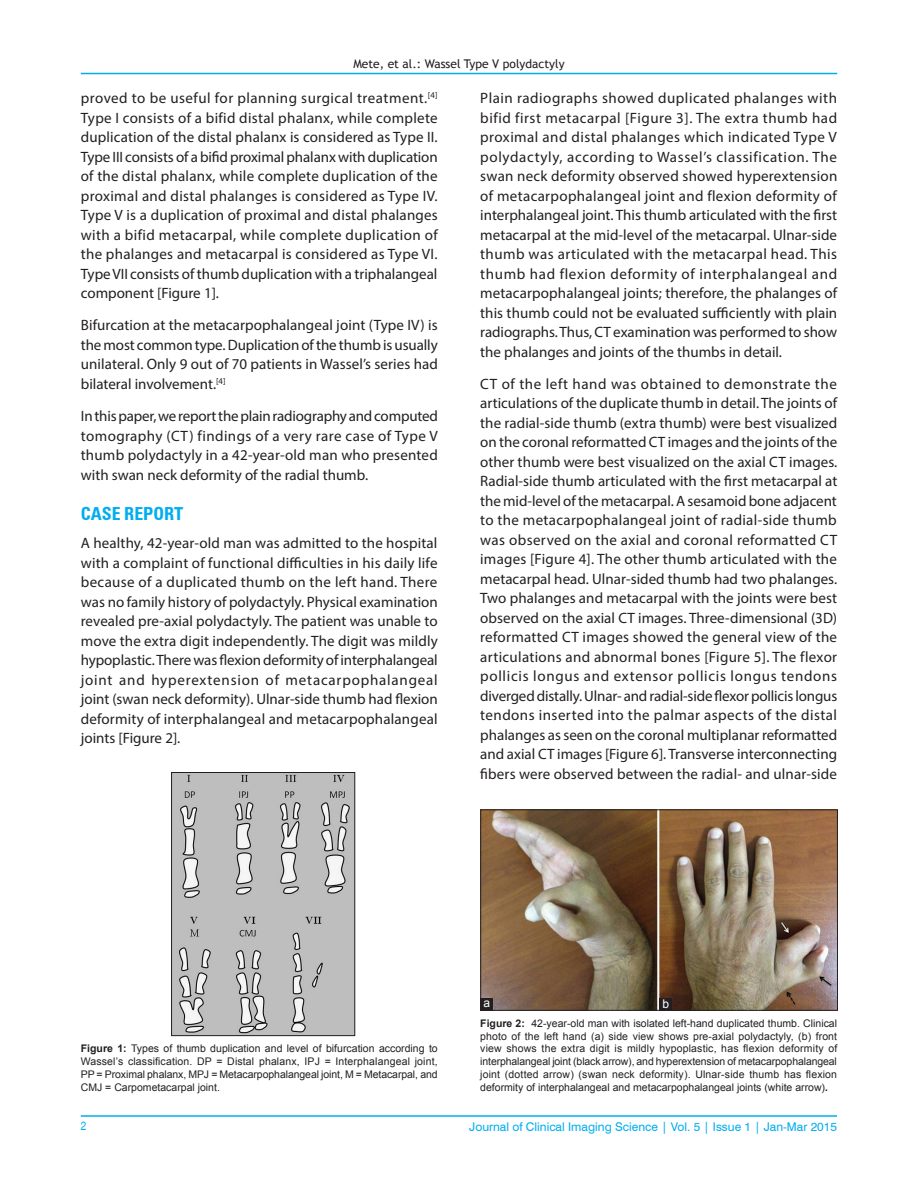
<style>
.page{position:relative;width:918px;height:1188px;background:#fff}
.page>*{position:absolute;margin:0;border:0;box-sizing:border-box;transform-origin:0 0}
.t1{font:700 condensed 18px "Zurich BT";color:#00aeef}
.TX{font:15px/19.5px "Myriad Pro";color:#231f20;text-align:justify}
.VRF{font:12px "Swiss 721 BT";color:#00aeef}
.t2{font:12px "Trebuchet MS";color:#231f20}
.LABEL{font:12px "Arial";color:#fff}
.V_FOLIO{font:condensed 12px "Helvetica";color:#00aeef}
.FGC{font:10.5px/12.8px "Arial";color:#231f20;text-align:justify}
.s1{font-weight:700}
.s2{font-weight:700;font-style:italic}
</style>
<div class="page">
<hr style="left:81px;top:73px;width:756px;height:1px;background:#00aeef">
<hr style="left:81px;top:1116px;width:756px;height:1px;background:#00aeef">
<img style="left:173px;top:774px;width:180px;height:260px">
<div style="left:171px;top:772px;width:184px;height:264px;border:1px solid #231f20"></div>
<img style="left:483px;top:812px;width:353px;height:197px">
<div style="left:481px;top:810px;width:357px;height:201px;border:1px solid #231f20"></div>
<div style="left:659px;top:998px;width:13px;height:13px;background:#231f20"></div>
<div style="left:481px;top:998px;width:12px;height:12px;background:#231f20"></div>
<p class="t2" style="left:353px;top:56px;width:213px">Mete, et al.: Wassel Type V polydactyly</p>
<p class="TX" style="left:81px;top:88px;width:359px">proved to be useful for planning surgical treatment.<sup>[4] </sup>Type I consists of a bifid distal phalanx, while complete duplication of the distal phalanx is considered as Type II.<br>Type III consists of a bifid proximal phalanx with duplication of the distal phalanx, while complete duplication of the proximal and distal phalanges is considered as Type IV.<br>Type V is a duplication of proximal and distal phalanges with a bifid metacarpal, while complete duplication of the phalanges and metacarpal is considered as Type VI.<br>Type VII consists of thumb duplication with a triphalangeal component [Figure 1].</p>
<p class="TX" style="left:81px;top:315px;width:359px">Bifurcation at the metacarpophalangeal joint (Type IV) is the most common type. Duplication of the thumb is usually unilateral. Only 9 out of 70 patients in Wassel’s series had bilateral involvement.<sup>[4]</sup></p>
<p class="TX" style="left:81px;top:406px;width:359px">In this paper, we report the plain radiography and computed tomography (CT) findings of a very rare case of Type V thumb polydactyly in a 42‑year‑old man who presented with swan neck deformity of the radial thumb.</p>
<h1 class="t1" style="left:81px;top:503px;width:104px">CASE REPORT</h1>
<p class="TX" style="left:81px;top:533px;width:359px">A healthy, 42‑year‑old man was admitted to the hospital with a complaint of functional difficulties in his daily life because of a duplicated thumb on the left hand. There was no family history of polydactyly. Physical examination revealed pre‑axial polydactyly. The patient was unable to move the extra digit independently. The digit was mildly hypoplastic. There was flexion deformity of interphalangeal joint and hyperextension of metacarpophalangeal joint (swan neck deformity). Ulnar‑side thumb had flexion deformity of interphalangeal and metacarpophalangeal joints [Figure 2].</p>
<p class="TX" style="left:480px;top:88px;width:359px">Plain radiographs showed duplicated phalanges with bifid first metacarpal [Figure 3]. The extra thumb had proximal and distal phalanges which indicated Type V polydactyly, according to Wassel’s classification. The swan neck deformity observed showed hyperextension of metacarpophalangeal joint and flexion deformity of interphalangeal joint. This thumb articulated with the first metacarpal at the mid‑level of the metacarpal. Ulnar‑side thumb was articulated with the metacarpal head. This thumb had flexion deformity of interphalangeal and metacarpophalangeal joints; therefore, the phalanges of this thumb could not be evaluated sufficiently with plain radiographs. Thus, CT examination was performed to show the phalanges and joints of the thumbs in detail.</p>
<p class="TX" style="left:480px;top:374px;width:359px">CT of the left hand was obtained to demonstrate the articulations of the duplicate thumb in detail. The joints of the radial‑side thumb (extra thumb) were best visualized on the coronal reformatted CT images and the joints of the other thumb were best visualized on the axial CT images.<br>Radial‑side thumb articulated with the first metacarpal at the mid‑level of the metacarpal. A sesamoid bone adjacent to the metacarpophalangeal joint of radial‑side thumb was observed on the axial and coronal reformatted CT images [Figure 4]. The other thumb articulated with the metacarpal head. Ulnar‑sided thumb had two phalanges.<br>Two phalanges and metacarpal with the joints were best observed on the axial CT images. Three‑dimensional (3D) reformatted CT images showed the general view of the articulations and abnormal bones [Figure 5]. The flexor pollicis longus and extensor pollicis longus tendons diverged distally. Ulnar‑ and radial‑side flexor pollicis longus tendons inserted into the palmar aspects of the distal phalanges as seen on the coronal multiplanar reformatted and axial CT images [Figure 6]. Transverse interconnecting fibers were observed between the radial‑ and ulnar‑side</p>
<p class="FGC" style="left:81px;top:1042px;width:358px"><span class="s1">Figure 1:</span> Types of thumb duplication and level of bifurcation according to Wassel’s classification. DP = Distal phalanx, IPJ = Interphalangeal joint, PP = Proximal phalanx, MPJ = Metacarpophalangeal joint, M = Metacarpal, and CMJ = Carpometacarpal joint.</p>
<p class="LABEL" style="left:484px;top:995px;width:8px">a</p>
<p class="LABEL" style="left:662px;top:996px;width:8px">b</p>
<p class="FGC" style="left:480px;top:1017px;width:359px"><span class="s1">Figure 2:</span> 42‑year‑old man with isolated left‑hand duplicated thumb. Clinical photo of the left hand (a) side view shows pre‑axial polydactyly, (b) front view shows the extra digit is mildly hypoplastic, has flexion deformity of interphalangeal joint (black arrow), and hyperextension of metacarpophalangeal joint (dotted arrow) (swan neck deformity). Ulnar‑side thumb has flexion deformity of interphalangeal and metacarpophalangeal joints (white arrow)<span class="s2">.</span></p>
<p class="V_FOLIO" style="left:81px;top:1119px;width:7px">2</p>
<p class="VRF" style="left:469px;top:1119px;width:369px">Journal of Clinical Imaging Science | Vol. 5 | Issue 1 | Jan-Mar 2015</p>
</div>
